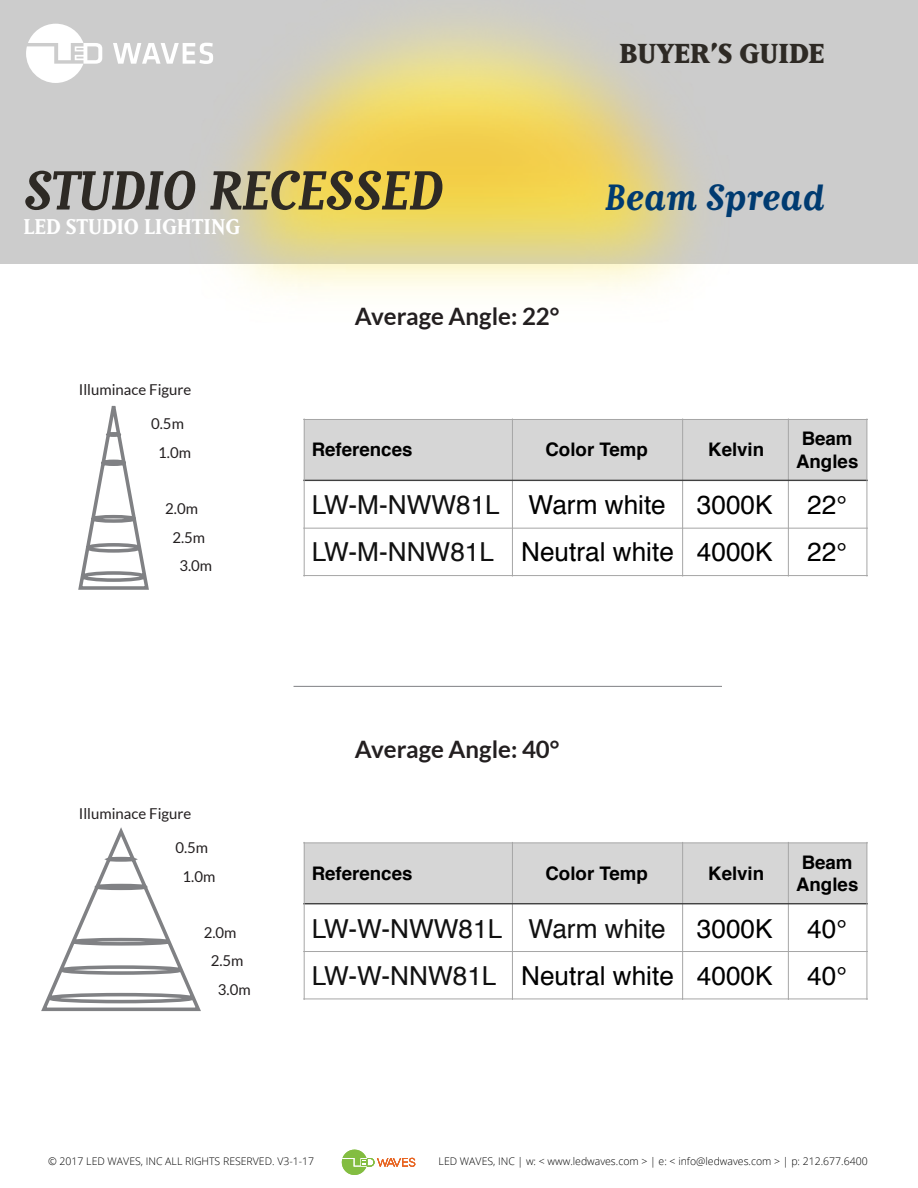
<style>
.page{position:relative;width:918px;height:1188px;background:#fff}
.page>*{position:absolute;margin:0;border:0;box-sizing:border-box;transform-origin:0 0}
.t1{font:italic 700 54px "Matrix IIOT";color:#2e2a25}
.t2{font:italic 700 36px "Matrix IIOT";color:#003b71}
.t3{font:800 27px "Matrix IIOT";color:#2e2a25}
.t4{font:26.25px "Helvetica";color:#000}
.t5{font:26.25px "Helvetica";color:#111}
.t6{font:700 24px "Lato";color:#231f20}
.t7{font:700 21px "Matrix IIOT";color:#fff}
.t8{font:700 18.75px/22.5px "Helvetica";color:#000}
.t9{font:15px/28.3px "Lato";color:#231f20;text-align:center}
.t10{font:300 10.5px "Open Sans";color:#000}
.s1{color:#111}
.s2{color:#000}
</style>
<div class="page">
<img style="left:0;top:0;width:918px;height:294px">
<svg style="left:113px;top:43px;width:100px;height:21px"></svg>
<svg style="left:26px;top:24px;width:76px;height:59px"></svg>
<svg style="left:342px;top:1150px;width:73px;height:25px"></svg>
<svg style="left:78px;top:405px;width:71px;height:185px"></svg>
<div style="left:304px;top:419px;width:208px;height:61px;background:#d6d6d6"></div>
<div style="left:512px;top:419px;width:171px;height:61px;background:#d6d6d6"></div>
<div style="left:683px;top:419px;width:105px;height:61px;background:#d6d6d6"></div>
<div style="left:788px;top:419px;width:79px;height:61px;background:#d6d6d6"></div>
<hr style="left:512px;top:419px;width:1px;height:61px;background:#a6a6a6">
<hr style="left:512px;top:480px;width:1px;height:96px;background:#a6a6a6">
<hr style="left:682px;top:419px;width:1px;height:61px;background:#a6a6a6">
<hr style="left:682px;top:480px;width:1px;height:96px;background:#a6a6a6">
<hr style="left:788px;top:419px;width:1px;height:61px;background:#a6a6a6">
<hr style="left:788px;top:480px;width:1px;height:96px;background:#a6a6a6">
<hr style="left:303px;top:528px;width:565px;height:1px;background:#a6a6a6">
<hr style="left:303px;top:480px;width:565px;height:1px;background:#404040">
<hr style="left:304px;top:419px;width:1px;height:61px;background:#a6a6a6">
<hr style="left:304px;top:480px;width:1px;height:96px;background:#a6a6a6">
<hr style="left:867px;top:419px;width:1px;height:61px;background:#a6a6a6">
<hr style="left:867px;top:480px;width:1px;height:96px;background:#a6a6a6">
<hr style="left:303px;top:419px;width:565px;height:1px;background:#a6a6a6">
<hr style="left:303px;top:575px;width:565px;height:1px;background:#a6a6a6">
<svg style="left:41px;top:827px;width:160px;height:185px"></svg>
<div style="left:300px;top:839px;width:571px;height:163px;background:linear-gradient(to right,#fff,#fff)"></div>
<div style="left:304px;top:843px;width:567px;height:159px;background:#fff"></div>
<div style="left:304px;top:843px;width:208px;height:61px;background:#d6d6d6"></div>
<div style="left:512px;top:843px;width:171px;height:61px;background:#d6d6d6"></div>
<div style="left:683px;top:843px;width:105px;height:61px;background:#d6d6d6"></div>
<div style="left:788px;top:843px;width:79px;height:61px;background:#d6d6d6"></div>
<hr style="left:512px;top:842px;width:1px;height:62px;background:#a6a6a6">
<hr style="left:512px;top:904px;width:1px;height:96px;background:#a6a6a6">
<hr style="left:682px;top:842px;width:1px;height:62px;background:#a6a6a6">
<hr style="left:682px;top:904px;width:1px;height:96px;background:#a6a6a6">
<hr style="left:788px;top:842px;width:1px;height:62px;background:#a6a6a6">
<hr style="left:788px;top:904px;width:1px;height:96px;background:#a6a6a6">
<hr style="left:303px;top:951px;width:565px;height:1px;background:#a6a6a6">
<hr style="left:303px;top:903px;width:565px;height:1px;background:#404040">
<hr style="left:304px;top:842px;width:1px;height:62px;background:#a6a6a6">
<hr style="left:304px;top:904px;width:1px;height:96px;background:#a6a6a6">
<hr style="left:867px;top:842px;width:1px;height:62px;background:#a6a6a6">
<hr style="left:867px;top:904px;width:1px;height:96px;background:#a6a6a6">
<hr style="left:303px;top:843px;width:565px;height:1px;background:#a6a6a6">
<hr style="left:303px;top:999px;width:565px;height:1px;background:#a6a6a6">
<hr style="left:294px;top:686px;width:428px;height:1px;background:#808184">
<h1 class="t1" style="left:24px;top:158px;width:421px">STUDIO RECESSED</h1>
<h3 class="t7" style="left:24px;top:213px;width:218px">LED STUDIO LIGHTING</h3>
<h3 class="t6" style="left:355px;top:302px;width:206px">Average Angle: 22°</h3>
<h3 class="t3" style="left:620px;top:37px;width:206px">BUYER’S GUIDE</h3>
<h2 class="t2" style="left:605px;top:175px;width:221px">Beam Spread</h2>
<h3 class="t9" style="left:79px;top:375px;width:114px">Illuminace Figure</h3>
<h3 class="t9" style="left:151px;top:410px;width:41px">0.5m<br>1.0m</h3>
<h3 class="t9" style="left:165px;top:495px;width:34px">2.0m</h3>
<h3 class="t9" style="left:172px;top:523px;width:34px">2.5m</h3>
<h3 class="t9" style="left:179px;top:551px;width:34px">3.0m</h3>
<h3 class="t8" style="left:312px;top:439px;width:102px">References</h3>
<h3 class="t8" style="left:545px;top:439px;width:104px">Color Temp</h3>
<h3 class="t8" style="left:708px;top:439px;width:58px">Kelvin</h3>
<h3 class="t8" style="left:796px;top:428px;width:64px">Beam<br>Angles</h3>
<h3 class="t4" style="left:312px;top:485px;width:462px"><span class="s1">LW-M-NWW81L</span> Warm white 3000K</h3>
<h3 class="t4" style="left:807px;top:485px;width:41px">22°</h3>
<h3 class="t4" style="left:312px;top:532px;width:462px"><span class="s1">LW-M-NNW81L</span> Neutral white 4000K</h3>
<h3 class="t4" style="left:807px;top:532px;width:41px">22°</h3>
<h3 class="t9" style="left:79px;top:799px;width:114px">Illuminace Figure</h3>
<h3 class="t9" style="left:175px;top:834px;width:41px">0.5m<br>1.0m</h3>
<h3 class="t9" style="left:204px;top:918px;width:34px">2.0m</h3>
<h3 class="t9" style="left:211px;top:947px;width:34px">2.5m</h3>
<h3 class="t9" style="left:218px;top:975px;width:34px">3.0m</h3>
<h3 class="t6" style="left:355px;top:736px;width:206px">Average Angle: 40°</h3>
<h3 class="t8" style="left:312px;top:863px;width:102px">References</h3>
<h3 class="t8" style="left:545px;top:863px;width:104px">Color Temp</h3>
<h3 class="t8" style="left:708px;top:863px;width:58px">Kelvin</h3>
<h3 class="t8" style="left:796px;top:851px;width:64px">Beam<br>Angles</h3>
<h3 class="t5" style="left:312px;top:909px;width:462px">LW-W-NWW81L Warm white <span class="s2">3000K</span></h3>
<h3 class="t4" style="left:807px;top:909px;width:41px">40°</h3>
<h3 class="t4" style="left:312px;top:956px;width:462px"><span class="s1">LW-W-NNW81L</span> Neutral white 4000K</h3>
<h3 class="t4" style="left:807px;top:956px;width:41px">40°</h3>
<p class="t10" style="left:48px;top:1154px;width:268px">© 2017 LED WAVES, INC ALL RIGHTS RESERVED. V3-1-17</p>
<p class="t10" style="left:439px;top:1154px;width:431px">LED WAVES, INC | w: &lt; www.ledwaves.com &gt; | e: &lt; info@ledwaves.com &gt; | p: 212.677.6400</p>
</div>
